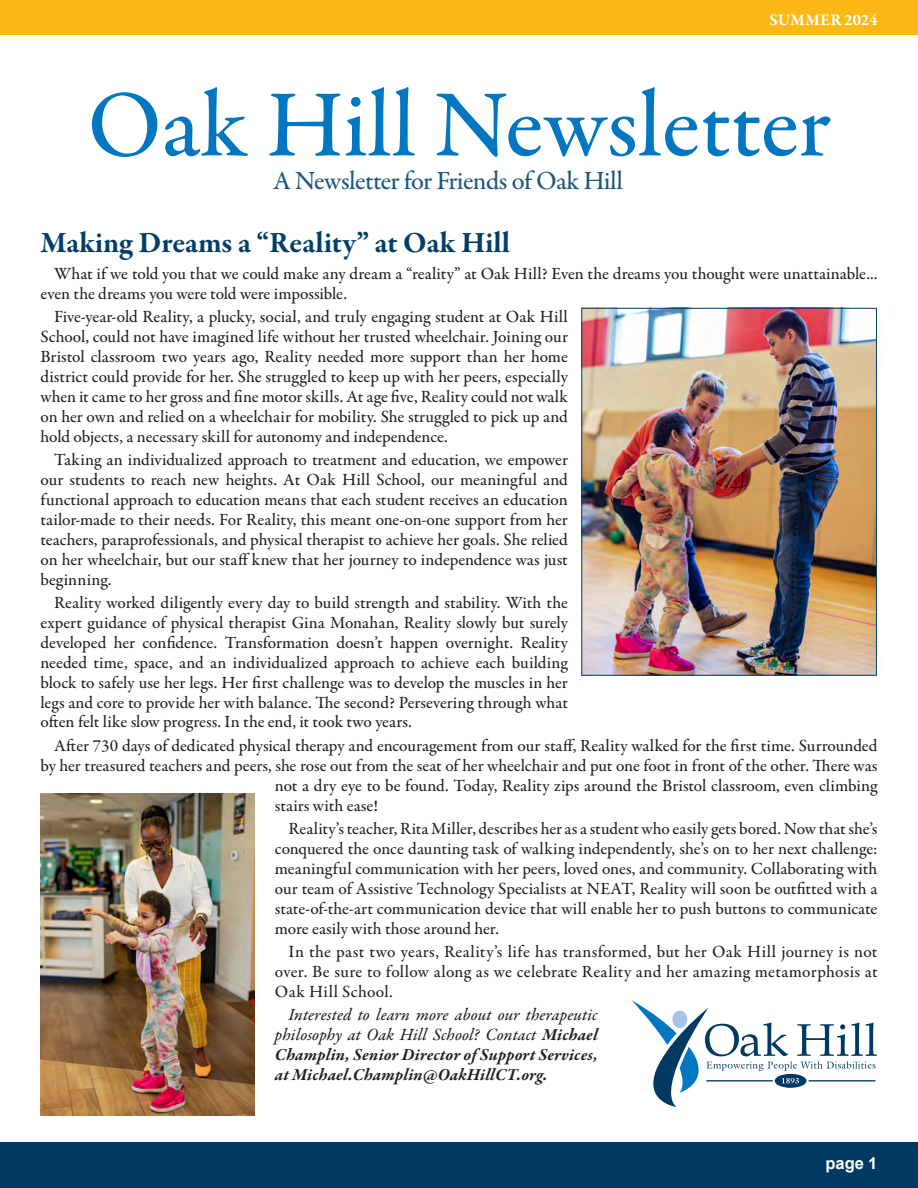
<style>
.page{position:relative;width:918px;height:1188px;background:#fff}
.page>*{position:absolute;margin:0;border:0;box-sizing:border-box;transform-origin:0 0}
.t1{font:500 95.7px "Garamond Premr Pro";color:#0077c0}
.t2{font:700 30px "Garamond Premr Pro";color:#003e69}
.t3{font:500 26.4px "Garamond Premr Pro";letter-spacing:-.02em;color:#1c567f}
.t4{font:500 17.25px/20px "Garamond Premr Pro";color:#231f20;text-align:justify}
.t5{font:italic 700 17.25px/20px "Garamond Premr Pro";letter-spacing:.01em;color:#231f20;text-align:justify}
.Volume_Title{font:700 16.5px "Garamond Premr Pro";color:#fff}
.t6{font:700 16.5px "Arial";color:#fff}
.s1{font-family:"Garamond Premr Pro Med It";font-weight:400;font-style:normal}
</style>
<div class="page">
<div style="left:0;top:1142px;width:918px;height:46px;background:#003a62"></div>
<svg style="left:632px;top:1000px;width:245px;height:107px"></svg>
<div style="left:0;top:0;width:918px;height:35px;background:#fcb814"></div>
<img style="left:583px;top:310px;width:292px;height:364px">
<div style="left:581px;top:308px;width:296px;height:368px;border:1px solid #003e69"></div>
<img style="left:41px;top:794px;width:214px;height:321px">
<p class="Volume_Title" style="left:770px;top:10px;width:110px">SUMMER 2024</p>
<p class="t1" style="left:87px;top:67px;width:745px">Oak Hill Newsletter</p>
<p class="t3" style="left:273px;top:165px;width:351px">A Newsletter for Friends of Oak Hill</p>
<p class="t2" style="left:41px;top:224px;width:471px">Making Dreams a “Reality” at Oak Hill</p>
<p class="t4" style="left:41px;top:264px;width:839px;text-indent:14px">What if we told you that we could make any dream a “reality” at Oak Hill? Even the dreams you thought were unattainable... even the dreams you were told were impossible.</p>
<p class="t4" style="left:41px;top:307px;width:529px;text-indent:14px">Five-year-old Reality, a plucky, social, and truly engaging student at Oak Hill School, could not have imagined life without her trusted wheelchair. Joining our Bristol classroom two years ago, Reality needed more support than her home district could provide for her. She struggled to keep up with her peers, especially when it came to her gross and fine motor skills. At age five, Reality could not walk on her own and relied on a wheelchair for mobility. She struggled to pick up and hold objects, a necessary skill for autonomy and independence.</p>
<p class="t4" style="left:41px;top:450px;width:529px;text-indent:14px">Taking an individualized approach to treatment and education, we empower our students to reach new heights. At Oak Hill School, our meaningful and functional approach to education means that each student receives an education tailor-made to their needs. For Reality, this meant one-on-one support from her teachers, paraprofessionals, and physical therapist to achieve her goals. She relied on her wheelchair, but our staff knew that her journey to independence was just beginning.</p>
<p class="t4" style="left:41px;top:593px;width:529px;text-indent:14px">Reality worked diligently every day to build strength and stability. With the expert guidance of physical therapist Gina Monahan, Reality slowly but surely developed her confidence. Transformation doesn’t happen overnight. Reality needed time, space, and an individualized approach to achieve each building block to safely use her legs. Her first challenge was to develop the muscles in her legs and core to provide her with balance. The second? Persevering through what often felt like slow progress. In the end, it took two years.</p>
<p class="t4" style="left:54px;top:736px;width:825px">After 730 days of dedicated physical therapy and encouragement from our staff, Reality walked for the first time. Surrounded</p>
<p class="t4" style="left:41px;top:756px;width:839px">by her treasured teachers and peers, she rose out from the seat of her wheelchair and put one foot in front of the other. There was</p>
<p class="t4" style="left:275px;top:776px;width:604px">not a dry eye to be found. Today, Reality zips around the Bristol classroom, even climbing</p>
<p class="t4" style="left:275px;top:796px;width:105px">stairs with ease!</p>
<p class="t4" style="left:275px;top:819px;width:604px;text-indent:14px">Reality’s teacher, Rita Miller, describes her as a student who easily gets bored. Now that she’s conquered the once daunting task of walking independently, she’s on to her next challenge: meaningful communication with her peers, loved ones, and community. Collaborating with our team of Assistive Technology Specialists at NEAT, Reality will soon be outfitted with a state-of-the-art communication device that will enable her to push buttons to communicate more easily with those around her.</p>
<p class="t4" style="left:275px;top:942px;width:604px;text-indent:14px">In the past two years, Reality’s life has transformed, but her Oak Hill journey is not over. Be sure to follow along as we celebrate Reality and her amazing metamorphosis at Oak Hill School.</p>
<p class="t5" style="left:275px;top:1005px;width:324px;text-indent:14px"><span class="s1">Interested to learn more about our therapeutic philosophy at Oak Hill School? Contact</span> Michael Champlin, Senior Director of Support Services, at Michael.Champlin@OakHillCT.org.</p>
<p class="t6" style="left:826px;top:1154px;width:53px">page 1</p>
</div>
